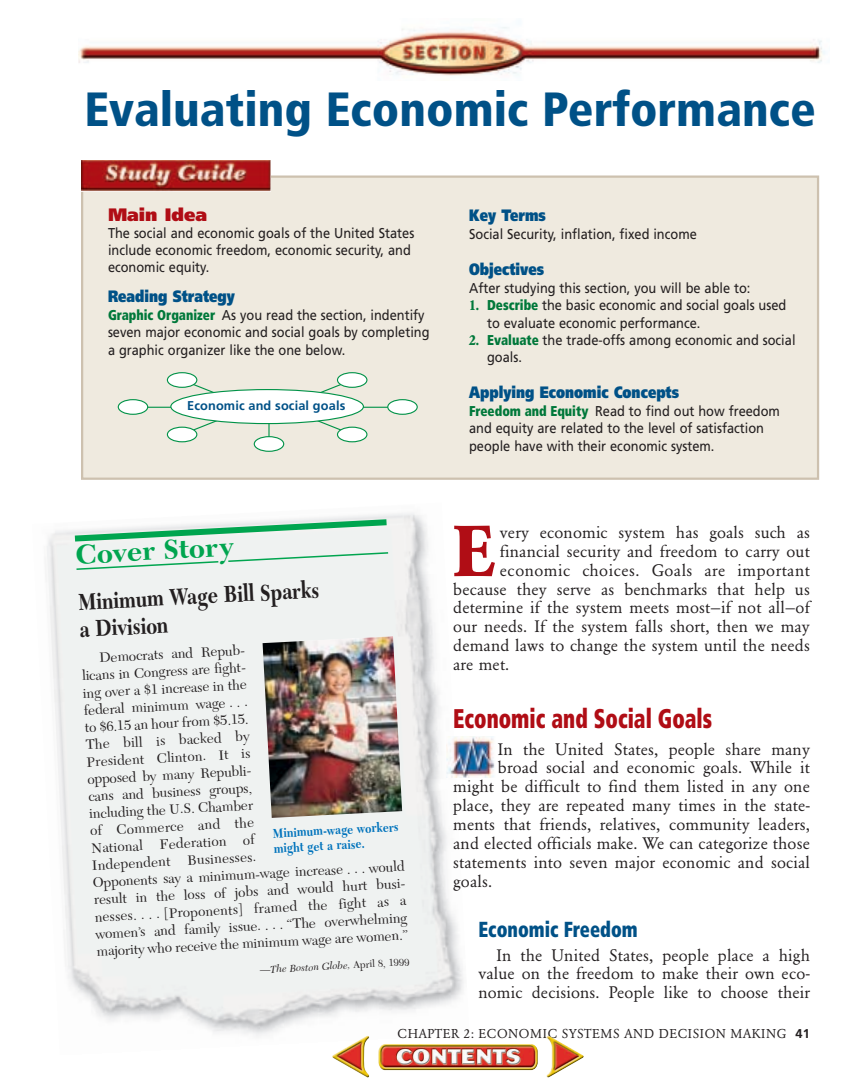
<style>
.page{position:relative;width:864px;height:1080px;background:#fff}
.page>*{position:absolute;margin:0;border:0;box-sizing:border-box;transform-origin:0 0}
.t1{font:700 70.8px "Garamond BE";color:#b00d15}
.t2{font:900 condensed 48px "Frutiger";color:#005187}
.t3{font:700 28.5px "New Caledonia";color:#00a54f}
.t4{font:900 condensed 27px "Frutiger";color:#b00d15;scale:.78 1}
.t5{font:700 24px/27px "New Caledonia";color:#231f20;scale:.8 1}
.t6{font:900 condensed 21.75px "Frutiger";color:#005187;scale:.84 1}
.t7{font:900 18px "Frutiger";color:#b00d15}
.t8{font:16.5px/18.9px "Garamond BE";letter-spacing:.01em;color:#231f20;text-align:justify}
.t9{font:900 16.5px "Frutiger";color:#005187;scale:.8 1}
.t10{font:16.5px "Garamond BE";letter-spacing:.03em;color:#231f20}
.t11{font:14.25px/17.2px "Frutiger";color:#231f20;scale:.9 1}
.t12{font:14.25px/17.2px "New Caledonia";color:#231f20}
.t13{font:700 13.5px/15px "New Caledonia";color:#0073bc;scale:.82 1}
.t14{font:12.75px "Garamond BE";letter-spacing:.045em;color:#231f20}
.t15{font:700 12.75px "Frutiger";letter-spacing:.01em;color:#005187}
.t16{font:italic 10.5px "New Caledonia";color:#231f20}
.s1{font-weight:900;font-stretch:condensed;color:#00783a}
.s2{font-family:"Garamond BE";font-weight:700;color:#00783a}
.s3{font-style:normal}
.s4{font-family:"Frutiger";font-weight:700}
</style>
<div class="page">
<img style="left:78px;top:27px;width:747px;height:49px">
<div style="left:82px;top:177px;width:736px;height:302px;background:#efeadf"></div>
<div style="left:81px;top:176px;width:738px;height:304px;border:2px solid #cdc1af"></div>
<hr style="left:143px;top:407px;width:40px;height:1px;background:#009247">
<div style="left:167px;top:427px;width:30px;height:15px;background:#fff;border:1px solid #009247;border-radius:50%"></div>
<div style="left:254px;top:436px;width:30px;height:16px;background:#fff;border:1px solid #009247;border-radius:50%"></div>
<div style="left:118px;top:399px;width:30px;height:16px;background:#fff;border:1px solid #009247;border-radius:50%"></div>
<hr style="left:351px;top:407px;width:40px;height:1px;background:#009247">
<div style="left:387px;top:399px;width:31px;height:16px;background:#fff;border:1px solid #009247;border-radius:50%"></div>
<div style="left:337px;top:427px;width:30px;height:15px;background:#fff;border:1px solid #009247;border-radius:50%"></div>
<svg style="left:167px;top:372px;width:30px;height:16px"></svg>
<svg style="left:181px;top:379px;width:173px;height:57px"></svg>
<div style="left:337px;top:372px;width:30px;height:16px;background:#fff;border:1px solid #009247;border-radius:50%"></div>
<div style="left:170px;top:389px;width:194px;height:35px;background:#fff;border:1px solid #009247;border-radius:50%"></div>
<img style="left:81px;top:160px;width:190px;height:32px">
<img style="left:47px;top:513px;width:423px;height:523px">
<svg style="left:69px;top:516px;width:324px;height:29px"></svg>
<svg style="left:75px;top:551px;width:315px;height:20px"></svg>
<img style="left:263px;top:636px;width:139px;height:182px">
<img style="left:447px;top:737px;width:48px;height:41px">
<img style="left:332px;top:1035px;width:252px;height:43px">
<p class="t2" style="left:84px;top:90px;width:733px">Evaluating Economic Performance</p>
<p class="t7" style="left:108px;top:207px;width:101px">Main Idea</p>
<p class="t11" style="left:108px;top:225px;width:342px">The social and economic goals of the United States include economic freedom, economic security, and economic equity.</p>
<p class="t9" style="left:108px;top:289px;width:160px">Reading Strategy</p>
<p class="t11" style="left:108px;top:308px;width:359px"><span class="s1">Graphic Organizer</span> As you read the section, indentify seven major economic and social goals by completing a graphic organizer like the one below.</p>
<p class="t15" style="left:187px;top:401px;width:160px">Economic and social goals</p>
<p class="t9" style="left:469px;top:208px;width:97px">Key Terms</p>
<p class="t11" style="left:469px;top:227px;width:255px">Social Security, inflation, fixed income</p>
<p class="t9" style="left:469px;top:262px;width:95px">Objectives</p>
<p class="t11" style="left:469px;top:281px;width:314px">After studying this section, you will be able to:</p>
<p class="t11" style="left:487px;top:298px;width:334px;text-indent:-18px"><span class="s2">1.</span> <span class="s1">Describe</span> the basic economic and social goals used to evaluate economic performance.</p>
<p class="t11" style="left:487px;top:333px;width:344px;text-indent:-18px"><span class="s2">2.</span> <span class="s1">Evaluate</span> the trade-offs among economic and social goals.</p>
<p class="t9" style="left:469px;top:385px;width:264px">Applying Economic Concepts</p>
<p class="t11" style="left:469px;top:404px;width:347px"><span class="s1">Freedom and Equity</span> Read to find out how freedom and equity are related to the level of satisfaction people have with their economic system.</p>
<p class="t1" style="left:453px;top:522px;width:44px">E</p>
<p class="t8" style="left:500px;top:525px;width:311px">very economic system has goals such as</p>
<p class="t3" style="left:75px;top:543px;width:159px;rotate:-3deg">Cover Story</p>
<p class="t5" style="left:78px;top:591px;width:303px;rotate:-3deg">Minimum Wage Bill Sparks a Division</p>
<p class="t12" style="left:81px;top:651px;width:316px;text-indent:18px;rotate:-3deg">Democrats and Repub-<br>licans in Congress are fight-<br>ing over a $1 increase in the<br>federal minimum wage . . .<br>to $6.15 an hour from $5.15.<br>The bill is backed by<br>President Clinton. It is<br>opposed by many Republi-<br>cans and business groups,<br>including the U.S. Chamber<br>of Commerce and the<br>National Federation of<br>Independent Businesses.<br>Opponents say a minimum-wage increase . . . would result in the loss of jobs and would hurt busi&shy;nesses. . . . [Proponents] framed the fight as a women’s and family issue. . . . “The overwhelming majority who receive the minimum wage are women.”</p>
<p class="t16" style="left:260px;top:965px;width:151px;rotate:-3deg">—The Boston Globe, <span class="s3">April 8, 1999</span></p>
<p class="t8" style="left:500px;top:543px;width:311px">financial security and freedom to carry out</p>
<p class="t10" style="left:500px;top:563px;width:312px">economic choices. Goals are important</p>
<p class="t8" style="left:453px;top:581px;width:358px">because they serve as benchmarks that help us</p>
<p class="t8" style="left:453px;top:600px;width:358px">determine if the system meets most—if not all—of</p>
<p class="t8" style="left:453px;top:618px;width:358px">our needs. If the system falls short, then we may</p>
<p class="t8" style="left:453px;top:637px;width:358px">demand laws to change the system until the needs</p>
<p class="t8" style="left:453px;top:656px;width:58px">are met.</p>
<p class="t4" style="left:453px;top:708px;width:333px">Economic and Social Goals</p>
<p class="t8" style="left:498px;top:741px;width:314px">In the United States, people share many</p>
<p class="t8" style="left:498px;top:760px;width:314px">broad social and economic goals. While it</p>
<p class="t8" style="left:453px;top:779px;width:358px">might be difficult to find them listed in any one</p>
<p class="t8" style="left:453px;top:798px;width:358px">place, they are repeated many times in the state-</p>
<p class="t8" style="left:453px;top:816px;width:358px">ments that friends, relatives, community leaders,</p>
<p class="t8" style="left:453px;top:835px;width:358px">and elected officials make. We can categorize those</p>
<p class="t8" style="left:453px;top:854px;width:358px">statements into seven major economic and social</p>
<p class="t8" style="left:453px;top:873px;width:40px">goals.</p>
<p class="t6" style="left:478px;top:921px;width:191px">Economic Freedom</p>
<p class="t8" style="left:478px;top:947px;width:333px;text-indent:18px">In the United States, people place a high value on the freedom to make their own eco&shy;nomic decisions. People like to choose their</p>
<p class="t14" style="left:398px;top:1029px;width:414px">CHAPTER 2: ECONOMIC SYSTEMS AND DECISION MAKING <span class="s4">41</span></p>
<p class="t13" style="left:273px;top:827px;width:155px;rotate:-3deg">Minimum-wage workers might get a raise.</p>
</div>
